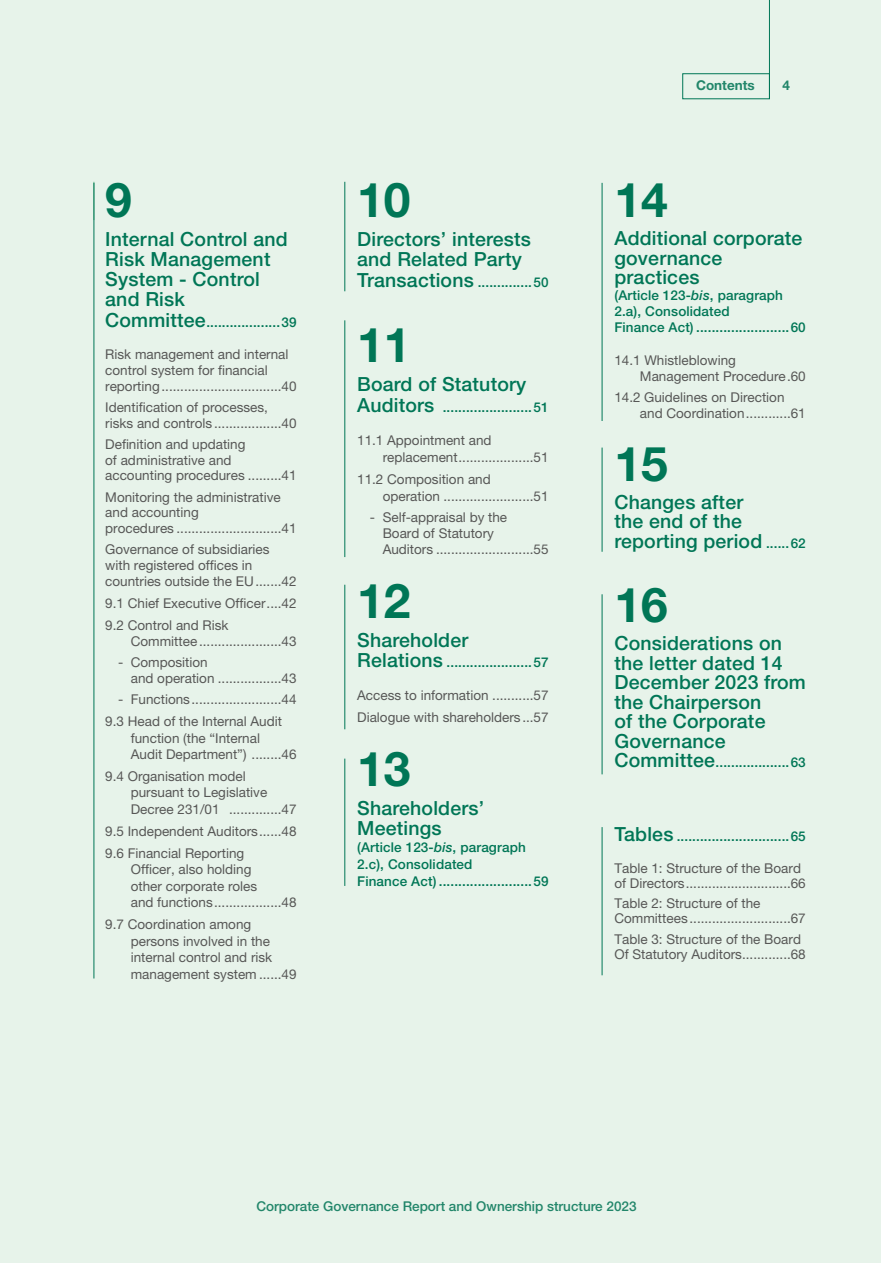
<style>
.page{position:relative;width:893px;height:1263px;background:#fff}
.page>*{position:absolute;margin:0;border:0;box-sizing:border-box;transform-origin:0 0}
.t1{font:700 48px "Helvetica Neue LT Pro";color:#007656}
.t2{font:500 19.5px/19.5px "Helvetica Neue LT Pro";letter-spacing:.01em;color:#007656}
.t3{font:13.5px/15.8px "Helvetica Neue LT Pro";color:#575756}
.t4{font:500 13.5px/17.1px "Helvetica Neue LT Pro";letter-spacing:.01em;color:#007656}
.t5{font:500 13.5px "Helvetica Neue LT Pro";color:#22866a}
.t6{font:700 13.5px "Helvetica Neue LT Pro";color:#22866a}
.s1{font-size:19.5px}
.s2{font-style:italic}
.s3{font-size:13.5px}
</style>
<div class="page">
<div style="left:0;top:0;width:880px;height:1263px;background:#e7f3ea"></div>
<div style="left:682px;top:73px;width:88px;height:26px;border:1px solid #007656"></div>
<hr style="left:769px;top:0;width:1px;height:99px;background:#007656">
<hr style="left:344px;top:182px;width:1px;height:109px;background:#007656">
<hr style="left:344px;top:585px;width:1px;height:144px;background:#007656">
<hr style="left:94px;top:182px;width:1px;height:38px;background:#6ebd8f">
<hr style="left:602px;top:183px;width:1px;height:238px;background:#007656">
<hr style="left:602px;top:594px;width:1px;height:180px;background:#007656">
<hr style="left:94px;top:183px;width:1px;height:795px;background:#007656">
<hr style="left:344px;top:759px;width:1px;height:127px;background:#007656">
<hr style="left:602px;top:827px;width:1px;height:148px;background:#007656">
<hr style="left:602px;top:448px;width:1px;height:104px;background:#007656">
<hr style="left:344px;top:320px;width:1px;height:237px;background:#007656">
<p class="t1" style="left:105px;top:170px;width:28px">9</p>
<p class="t2" style="left:105px;top:229px;width:184px;line-height:20.2px">Internal Control and<br>Risk Management<br>System - Control and Risk</p>
<p class="t4" style="left:105px;top:313px;width:193px"><span class="s1">Committee</span>...................39</p>
<p class="t3" style="left:105px;top:346px;width:193px">Risk management and internal control system for financial reporting................................40</p>
<p class="t3" style="left:105px;top:399px;width:193px">Identification of processes, risks and controls ..................40</p>
<p class="t3" style="left:105px;top:436px;width:193px">Definition and updating<br>of administrative and accounting procedures .........41</p>
<p class="t3" style="left:105px;top:489px;width:193px">Monitoring the administrative and accounting<br>procedures ............................41</p>
<p class="t3" style="left:105px;top:541px;width:193px">Governance of subsidiaries with registered offices in countries outside the EU.......42</p>
<p class="t3" style="left:105px;top:595px;width:193px">9.1 Chief Executive Officer....42</p>
<p class="t3" style="left:131px;top:616px;width:167px;line-height:16.5px;text-indent:-26px">9.2 Control and Risk<br>Committee......................43</p>
<p class="t3" style="left:131px;top:654px;width:167px;text-indent:-13px">- Composition<br>and operation .................43</p>
<p class="t3" style="left:118px;top:691px;width:180px">- Functions........................44</p>
<p class="t3" style="left:131px;top:713px;width:167px;line-height:16.5px;text-indent:-26px">9.3 Head of the Internal Audit function (the “Internal<br>Audit Department”) ........46</p>
<p class="t3" style="left:131px;top:768px;width:167px;line-height:16.5px;text-indent:-26px">9.4 Organisation model pursuant to Legislative<br>Decree 231/01 ..............47</p>
<p class="t3" style="left:105px;top:823px;width:193px">9.5 Independent Auditors......48</p>
<p class="t3" style="left:131px;top:844px;width:167px;line-height:16.5px;text-indent:-26px">9.6 Financial Reporting<br>Officer, also holding<br>other corporate roles<br>and functions..................48</p>
<p class="t3" style="left:131px;top:916px;width:167px;line-height:16.5px;text-indent:-26px">9.7 Coordination among persons involved in the internal control and risk management system ......49</p>
<p class="t1" style="left:357px;top:170px;width:55px">10</p>
<p class="t2" style="left:357px;top:229px;width:175px;line-height:20.4px">Directors’ interests and Related Party</p>
<p class="t4" style="left:357px;top:273px;width:193px"><span class="s1">Transactions</span> ..............50</p>
<p class="t1" style="left:357px;top:316px;width:55px">11</p>
<p class="t2" style="left:357px;top:374px;width:171px">Board of Statutory</p>
<p class="t4" style="left:357px;top:398px;width:193px"><span class="s1">Auditors</span> .......................51</p>
<p class="t3" style="left:383px;top:432px;width:167px;line-height:16.6px;text-indent:-26px">11.1 Appointment and replacement....................51</p>
<p class="t3" style="left:383px;top:471px;width:167px;line-height:16.6px;text-indent:-26px">11.2 Composition and operation ........................51</p>
<p class="t3" style="left:383px;top:509px;width:167px;text-indent:-13px">- Self-appraisal by the<br>Board of Statutory<br>Auditors ..........................55</p>
<p class="t1" style="left:357px;top:571px;width:55px">12</p>
<p class="t2" style="left:357px;top:630px;width:113px">Shareholder</p>
<p class="t4" style="left:357px;top:654px;width:193px"><span class="s1">Relations</span> ......................57</p>
<p class="t3" style="left:357px;top:687px;width:193px">Access to information ...........57</p>
<p class="t3" style="left:357px;top:709px;width:193px">Dialogue with shareholders...57</p>
<p class="t1" style="left:357px;top:739px;width:55px">13</p>
<p class="t2" style="left:357px;top:797px;width:128px;line-height:20.4px">Shareholders’<br>Meetings</p>
<p class="t4" style="left:357px;top:838px;width:193px">(Article 123-<span class="s2">bis</span>, paragraph<br>2.c), Consolidated<br>Finance Act) ........................59</p>
<p class="t6" style="left:696px;top:77px;width:60px">Contents</p>
<p class="t6" style="left:782px;top:77px;width:9px">4</p>
<p class="t1" style="left:614px;top:170px;width:55px">14</p>
<p class="t2" style="left:614px;top:228px;width:189px">Additional corporate governance practices</p>
<p class="t4" style="left:614px;top:287px;width:193px;line-height:16.2px">(Article 123-<span class="s2">bis</span>, paragraph<br>2.a), Consolidated<br>Finance Act) ........................60</p>
<p class="t3" style="left:640px;top:352px;width:167px;text-indent:-26px">14.1 Whistleblowing<br>Management Procedure.60</p>
<p class="t3" style="left:640px;top:389px;width:167px;text-indent:-26px">14.2 Guidelines on Direction and Coordination............61</p>
<p class="t1" style="left:614px;top:434px;width:55px">15</p>
<p class="t2" style="left:614px;top:492px;width:193px">Changes after<br>the end of the reporting period <span class="s3">......62</span></p>
<p class="t1" style="left:614px;top:576px;width:55px">16</p>
<p class="t2" style="left:614px;top:634px;width:193px">Considerations on the letter dated 14<br>December 2023 from the Chairperson<br>of the Corporate<br>Governance</p>
<p class="t4" style="left:614px;top:754px;width:193px"><span class="s1">Committee</span>...................63</p>
<p class="t4" style="left:614px;top:827px;width:193px"><span class="s1">Tables</span> .............................65</p>
<p class="t3" style="left:614px;top:860px;width:193px;line-height:15px">Table 1: Structure of the Board of Directors............................66</p>
<p class="t3" style="left:614px;top:895px;width:193px;line-height:15px">Table 2: Structure of the<br>Committees ...........................67</p>
<p class="t3" style="left:614px;top:931px;width:193px;line-height:15px">Table 3: Structure of the Board<br>Of Statutory Auditors.............68</p>
<p class="t5" style="left:256px;top:1198px;width:382px">Corporate Governance Report and Ownership structure 2023</p>
</div>
